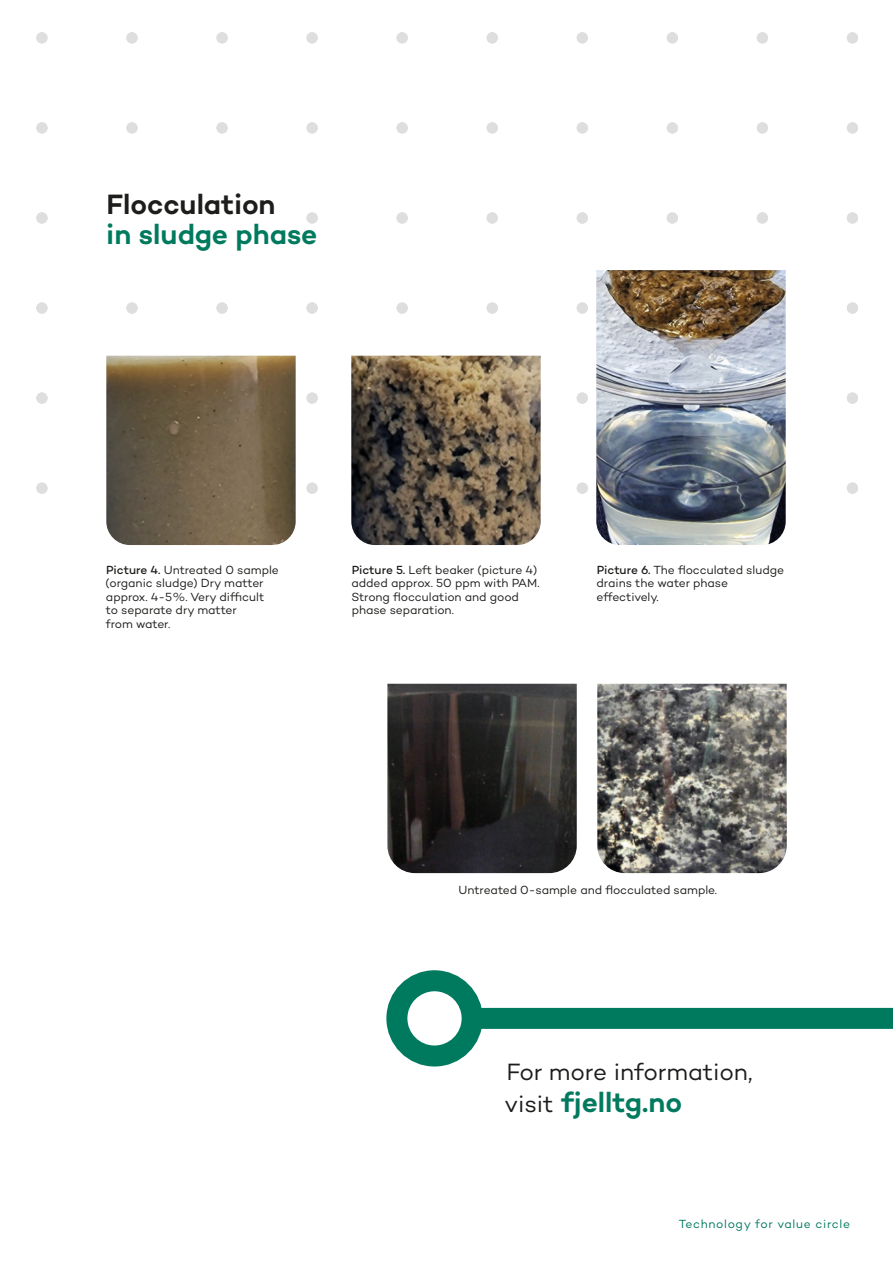
<style>
.page{position:relative;width:893px;height:1263px;background:#fff}
.page>*{position:absolute;margin:0;border:0;box-sizing:border-box;transform-origin:0 0}
.t1{font:600 28.5px "Campton";color:#007a5e}
.t2{font:600 28.5px "Campton";color:#1d1d1b}
.t3{font:24px "Campton";letter-spacing:-.01em;color:#1d1d1b}
.t4{font:12px/13.5px "Campton";letter-spacing:-.005em;color:#1d1d1b}
.t5{font:12px "Campton";letter-spacing:.055em;color:#007a5e}
.s1{font-weight:500}
.s2{font-weight:400;font-size:24px;color:#1d1d1b}
</style>
<div class="page">
<div style="left:36px;top:32px;width:12px;height:11px;background:#dedede;border-radius:50%"></div>
<div style="left:126px;top:32px;width:12px;height:11px;background:#dedede;border-radius:50%"></div>
<div style="left:216px;top:32px;width:12px;height:11px;background:#dedede;border-radius:50%"></div>
<div style="left:306px;top:32px;width:12px;height:11px;background:#dedede;border-radius:50%"></div>
<div style="left:397px;top:32px;width:11px;height:11px;background:#dedede;border-radius:50%"></div>
<div style="left:487px;top:32px;width:11px;height:11px;background:#dedede;border-radius:50%"></div>
<div style="left:577px;top:32px;width:11px;height:11px;background:#dedede;border-radius:50%"></div>
<div style="left:667px;top:32px;width:11px;height:11px;background:#dedede;border-radius:50%"></div>
<div style="left:757px;top:32px;width:11px;height:11px;background:#dedede;border-radius:50%"></div>
<div style="left:847px;top:32px;width:11px;height:11px;background:#dedede;border-radius:50%"></div>
<svg style="left:36px;top:122px;width:12px;height:12px"></svg>
<div style="left:126px;top:122px;width:12px;height:12px;background:#dedede;border-radius:50%"></div>
<svg style="left:216px;top:122px;width:12px;height:12px"></svg>
<svg style="left:306px;top:122px;width:12px;height:12px"></svg>
<div style="left:397px;top:122px;width:11px;height:12px;background:#dedede;border-radius:50%"></div>
<div style="left:487px;top:122px;width:11px;height:12px;background:#dedede;border-radius:50%"></div>
<div style="left:577px;top:122px;width:11px;height:12px;background:#dedede;border-radius:50%"></div>
<div style="left:667px;top:122px;width:11px;height:12px;background:#dedede;border-radius:50%"></div>
<div style="left:757px;top:122px;width:11px;height:12px;background:#dedede;border-radius:50%"></div>
<div style="left:847px;top:122px;width:11px;height:12px;background:#dedede;border-radius:50%"></div>
<svg style="left:36px;top:212px;width:12px;height:12px"></svg>
<div style="left:306px;top:212px;width:12px;height:12px;background:#dedede;border-radius:50%"></div>
<div style="left:397px;top:212px;width:11px;height:12px;background:#dedede;border-radius:50%"></div>
<div style="left:487px;top:212px;width:11px;height:12px;background:#dedede;border-radius:50%"></div>
<div style="left:577px;top:212px;width:11px;height:12px;background:#dedede;border-radius:50%"></div>
<div style="left:667px;top:212px;width:11px;height:12px;background:#dedede;border-radius:50%"></div>
<div style="left:757px;top:212px;width:11px;height:12px;background:#dedede;border-radius:50%"></div>
<div style="left:847px;top:212px;width:11px;height:12px;background:#dedede;border-radius:50%"></div>
<svg style="left:36px;top:302px;width:12px;height:12px"></svg>
<svg style="left:126px;top:302px;width:12px;height:12px"></svg>
<svg style="left:216px;top:302px;width:12px;height:12px"></svg>
<div style="left:306px;top:302px;width:12px;height:12px;background:#dedede;border-radius:50%"></div>
<div style="left:397px;top:302px;width:11px;height:12px;background:#dedede;border-radius:50%"></div>
<div style="left:487px;top:302px;width:11px;height:12px;background:#dedede;border-radius:50%"></div>
<div style="left:577px;top:302px;width:11px;height:12px;background:#dedede;border-radius:50%"></div>
<div style="left:847px;top:302px;width:11px;height:12px;background:#dedede;border-radius:50%"></div>
<div style="left:36px;top:392px;width:12px;height:12px;background:#dedede;border-radius:50%"></div>
<svg style="left:306px;top:392px;width:12px;height:12px"></svg>
<div style="left:577px;top:392px;width:11px;height:12px;background:#dedede;border-radius:50%"></div>
<div style="left:847px;top:392px;width:11px;height:12px;background:#dedede;border-radius:50%"></div>
<div style="left:36px;top:483px;width:12px;height:11px;background:#dedede;border-radius:50%"></div>
<div style="left:306px;top:483px;width:12px;height:11px;background:#dedede;border-radius:50%"></div>
<div style="left:577px;top:483px;width:11px;height:11px;background:#dedede;border-radius:50%"></div>
<div style="left:847px;top:483px;width:11px;height:11px;background:#dedede;border-radius:50%"></div>
<img style="left:106px;top:356px;width:190px;height:189px">
<img style="left:351px;top:356px;width:190px;height:189px">
<img style="left:596px;top:270px;width:190px;height:275px">
<img style="left:387px;top:684px;width:190px;height:189px">
<img style="left:597px;top:684px;width:190px;height:189px">
<div style="left:427px;top:1008px;width:466px;height:21px;background:#007a5e"></div>
<svg style="left:397px;top:981px;width:75px;height:75px"></svg>
<div style="left:386px;top:970px;width:97px;height:96px;border:21px solid #007a5e;border-radius:50%"></div>
<h1 class="t2" style="left:107px;top:186px;width:171px">Flocculation</h1>
<h1 class="t1" style="left:106px;top:216px;width:212px">in sludge phase</h1>
<p class="t4" style="left:106px;top:563px;width:175px"><span class="s1">Picture 4.</span> Untreated 0 sample (organic sludge) Dry matter approx. 4-5%. Very difficult to separate dry matter<br>from water.</p>
<p class="t4" style="left:351px;top:563px;width:190px"><span class="s1">Picture 5.</span> Left beaker (picture 4) added approx. 50 ppm with PAM.<br>Strong flocculation and good phase separation.</p>
<p class="t4" style="left:596px;top:563px;width:189px"><span class="s1">Picture 6.</span> The flocculated sludge drains the water phase effectively.</p>
<p class="t4" style="left:459px;top:883px;width:260px">Untreated 0-sample and flocculated sample.</p>
<h2 class="t3" style="left:506px;top:1057px;width:248px">For more information,</h2>
<h1 class="t1" style="left:504px;top:1084px;width:179px"><span class="s2">visit</span> fjelltg.no</h1>
<p class="t5" style="left:679px;top:1216px;width:173px">Technology for value circle</p>
</div>
